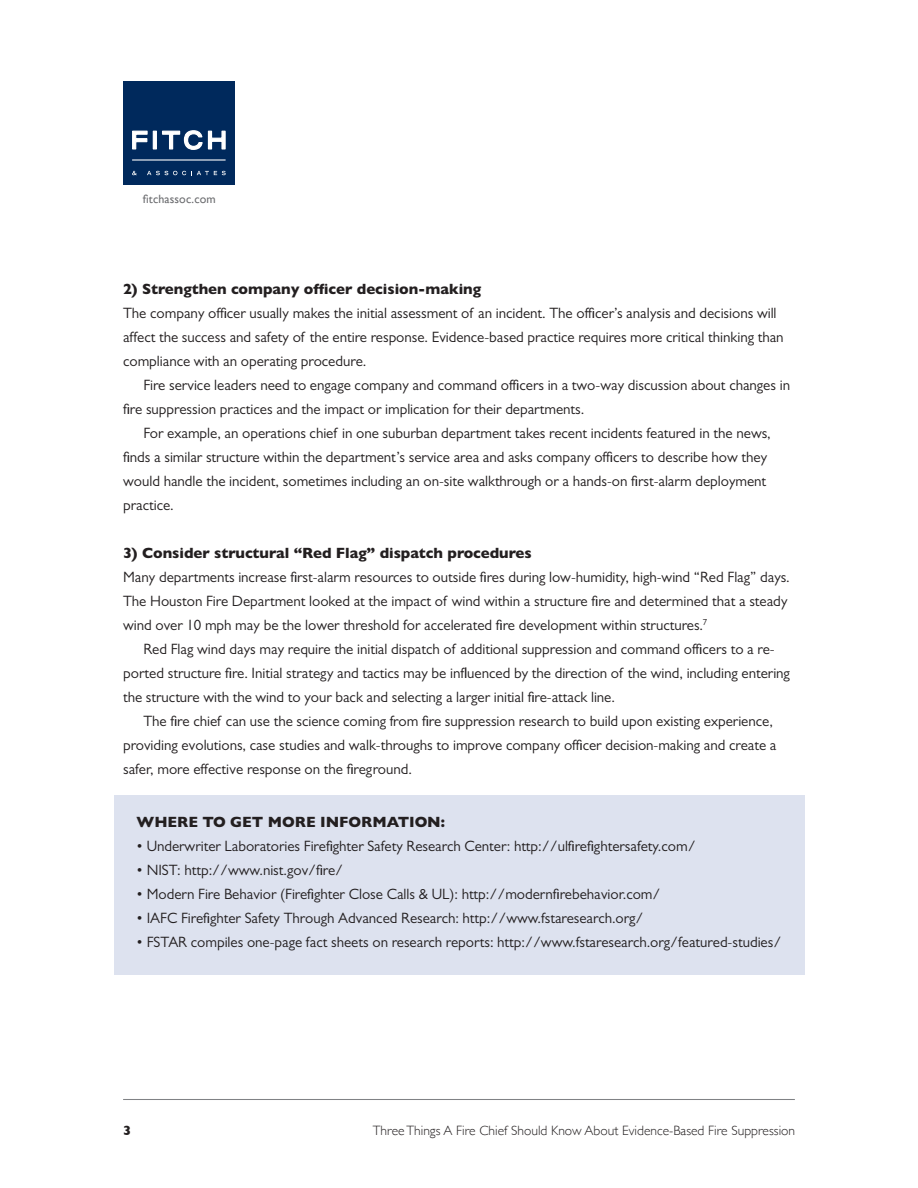
<style>
.page{position:relative;width:918px;height:1188px;background:#fff}
.page>*{position:absolute;margin:0;border:0;box-sizing:border-box;transform-origin:0 0}
.copy{font:15px/24px "Gill Sans";letter-spacing:-.005em;color:#231f20}
.first_paragraph{font:15px/24px "Gill Sans";letter-spacing:-.005em;color:#231f20}
.copy-2{font:800 15px "Gill Sans";letter-spacing:-.005em;color:#231f20}
.t1{font:300 13.5px "Gill Sans";color:#231f20}
.t2{font:700 13.5px "Gill Sans";color:#231f20}
.t3{font:12px "Gill Sans";letter-spacing:.01em;color:#6c6d70}
</style>
<div class="page">
<div style="left:114px;top:795px;width:691px;height:179px;background:#dde2ef"></div>
<hr style="left:123px;top:1099px;width:672px;height:1px;background:#808285">
<div style="left:123px;top:81px;width:112px;height:104px;background:#00295c"></div>
<svg style="left:132px;top:171px;width:5px;height:4px"></svg>
<svg style="left:147px;top:171px;width:79px;height:4px"></svg>
<svg style="left:132px;top:130px;width:16px;height:20px"></svg>
<hr style="left:153px;top:131px;width:4px;height:19px;background:#fff">
<svg style="left:162px;top:130px;width:64px;height:20px"></svg>
<hr style="left:132px;top:159px;width:93px;height:2px;background:#fff">
<p class="t3" style="left:143px;top:192px;width:74px">fitchassoc.com</p>
<p class="copy-2" style="left:123px;top:281px;width:360px">2) Strengthen company officer decision-making</p>
<p class="first_paragraph" style="left:123px;top:301px;width:662px">The company officer usually makes the initial assessment of an incident. The officer’s analysis and decisions will affect the success and safety of the entire response. Evidence-based practice requires more critical thinking than compliance with an operating procedure.</p>
<p class="copy" style="left:123px;top:373px;width:668px;text-indent:20px">Fire service leaders need to engage company and command officers in a two-way discussion about changes in fire suppression practices and the impact or implication for their departments.</p>
<p class="copy" style="left:123px;top:421px;width:649px;text-indent:20px">For example, an operations chief in one suburban department takes recent incidents featured in the news, finds a similar structure within the department’s service area and asks company officers to describe how they would handle the incident, sometimes including an on-site walkthrough or a hands-on first-alarm deployment practice.</p>
<p class="copy-2" style="left:123px;top:545px;width:410px">3) Consider structural “Red Flag” dispatch procedures</p>
<p class="first_paragraph" style="left:123px;top:565px;width:668px">Many departments increase first-alarm resources to outside fires during low-humidity, high-wind “Red Flag” days.<br>The Houston Fire Department looked at the impact of wind within a structure fire and determined that a steady wind over 10 mph may be the lower threshold for accelerated fire development within structures.<sup>7</sup></p>
<p class="copy" style="left:123px;top:637px;width:668px;text-indent:20px">Red Flag wind days may require the initial dispatch of additional suppression and command officers to a re&shy;ported structure fire. Initial strategy and tactics may be influenced by the direction of the wind, including entering the structure with the wind to your back and selecting a larger initial fire-attack line.</p>
<p class="copy" style="left:123px;top:709px;width:655px;text-indent:20px">The fire chief can use the science coming from fire suppression research to build upon existing experience, providing evolutions, case studies and walk-throughs to improve company officer decision-making and create a safer, more effective response on the fireground.</p>
<p class="copy-2" style="left:137px;top:813px;width:310px">WHERE TO GET MORE INFORMATION:</p>
<p class="copy" style="left:137px;top:834px;width:561px">• Underwriter Laboratories Firefighter Safety Research Center: http://ulfirefightersafety.com/</p>
<p class="copy" style="left:137px;top:858px;width:208px">• NIST: http://www.nist.gov/fire/</p>
<p class="copy" style="left:137px;top:882px;width:525px">• Modern Fire Behavior (Firefighter Close Calls &amp; UL): http://modernfirebehavior.com/</p>
<p class="copy" style="left:137px;top:906px;width:508px">• IAFC Firefighter Safety Through Advanced Research: http://www.fstaresearch.org/</p>
<p class="copy" style="left:137px;top:930px;width:646px">• FSTAR compiles one-page fact sheets on research reports: http://www.fstaresearch.org/featured-studies/</p>
<p class="t2" style="left:123px;top:1119px;width:10px">3</p>
<p class="t1" style="left:373px;top:1120px;width:424px">Three Things A Fire Chief Should Know About Evidence-Based Fire Suppression</p>
</div>
